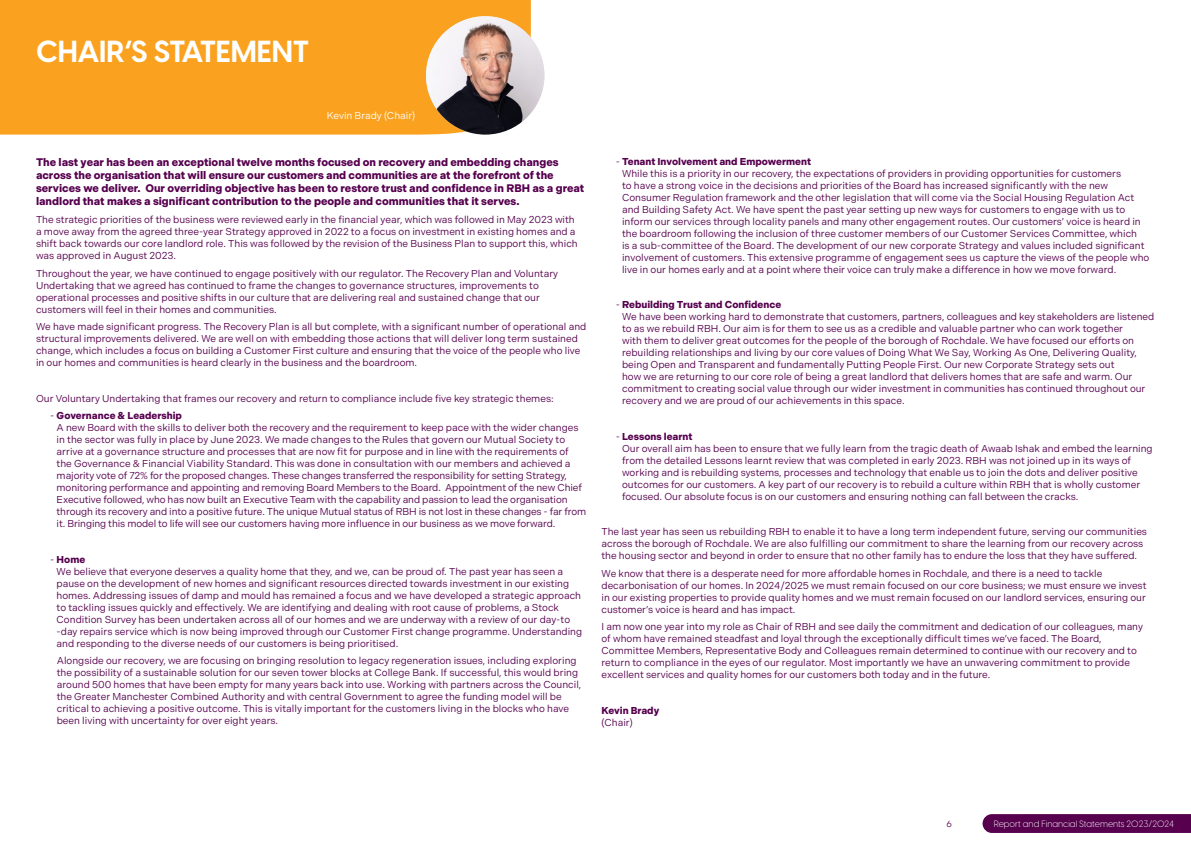
<style>
.page{position:relative;width:1191px;height:842px;background:#fff}
.page>*{position:absolute;margin:0;border:0;box-sizing:border-box;transform-origin:0 0}
.t1{font:700 30px "Visby CF";color:#fff}
.t2{font:700 11px/13.2px "Indivisible";color:#56004e}
.t3{font:10px/12px "Indivisible";color:#56004e}
.t4{font:10px "Indivisible";color:#fff}
.t5{font:700 10px "Indivisible";color:#56004e}
.t6{font:300 9px "Visby CF";color:#fff}
.t7{font:9px "Indivisible";color:#56004e}
.s1{font-weight:700}
</style>
<div class="page">
<svg style="left:982px;top:814px;width:209px;height:19px;background:#590551"></svg>
<div style="left:0;top:0;width:531px;height:135px;background:#faa21f"></div>
<img style="left:426px;top:16px;width:118px;height:119px;border-radius:59px">
<h1 class="t1" style="left:36px;top:28px;width:274px">CHAIR’S STATEMENT</h1>
<p class="t4" style="left:327px;top:110px;width:90px">Kevin Brady (Chair)</p>
<p class="t2" style="left:36px;top:155px;width:550px">The last year has been an exceptional twelve months focused on recovery and embedding changes across the organisation that will ensure our customers and communities are at the forefront of the services we deliver. Our overriding objective has been to restore trust and confidence in RBH as a great landlord that makes a significant contribution to the people and communities that it serves.</p>
<p class="t3" style="left:36px;top:213px;width:543px">The strategic priorities of the business were reviewed early in the financial year, which was followed in May 2023 with a move away from the agreed three-year Strategy approved in 2022 to a focus on investment in existing homes and a shift back towards our core landlord role. This was followed by the revision of the Business Plan to support this, which was approved in August 2023.</p>
<p class="t3" style="left:36px;top:267px;width:524px">Throughout the year, we have continued to engage positively with our regulator. The Recovery Plan and Voluntary Undertaking that we agreed has continued to frame the changes to governance structures, improvements to operational processes and positive shifts in our culture that are delivering real and sustained change that our customers will feel in their homes and communities.</p>
<p class="t3" style="left:36px;top:321px;width:552px">We have made significant progress. The Recovery Plan is all but complete, with a significant number of operational and structural improvements delivered. We are well on with embedding those actions that will deliver long term sustained change, which includes a focus on building a Customer First culture and ensuring that the voice of the people who live in our homes and communities is heard clearly in the business and the boardroom.</p>
<p class="t3" style="left:36px;top:392px;width:519px">Our Voluntary Undertaking that frames our recovery and return to compliance include five key strategic themes:</p>
<p class="t3" style="left:57px;top:410px;width:531px;text-indent:-6px">- <span class="s1">Governance &amp; Leadership<br></span>A new Board with the skills to deliver both the recovery and the requirement to keep pace with the wider changes in the sector was fully in place by June 2023. We made changes to the Rules that govern our Mutual Society to arrive at a governance structure and processes that are now fit for purpose and in line with the requirements of the Governance &amp; Financial Viability Standard. This was done in consultation with our members and achieved a majority vote of 72% for the proposed changes. These changes transferred the responsibility for setting Strategy, monitoring performance and appointing and removing Board Members to the Board. Appointment of the new Chief Executive followed, who has now built an Executive Team with the capability and passion to lead the organisation through its recovery and into a positive future. The unique Mutual status of RBH is not lost in these changes - far from it. Bringing this model to life will see our customers having more influence in our business as we move forward.</p>
<p class="t3" style="left:57px;top:553px;width:527px;text-indent:-6px">- <span class="s1">Home<br></span>We believe that everyone deserves a quality home that they, and we, can be proud of. The past year has seen a pause on the development of new homes and significant resources directed towards investment in our existing homes. Addressing issues of damp and mould has remained a focus and we have developed a strategic approach to tackling issues quickly and effectively. We are identifying and dealing with root cause of problems, a Stock Condition Survey has been undertaken across all of our homes and we are underway with a review of our day-to -day repairs service which is now being improved through our Customer First change programme. Understanding and responding to the diverse needs of our customers is being prioritised.</p>
<p class="t3" style="left:57px;top:655px;width:526px">Alongside our recovery, we are focusing on bringing resolution to legacy regeneration issues, including exploring the possibility of a sustainable solution for our seven tower blocks at College Bank. If successful, this would bring around 500 homes that have been empty for many years back into use. Working with partners across the Council, the Greater Manchester Combined Authority and with central Government to agree the funding model will be critical to achieving a positive outcome. This is vitally important for the customers living in the blocks who have been living with uncertainty for over eight years.</p>
<p class="t3" style="left:622px;top:155px;width:529px;text-indent:-6px">- <span class="s1">Tenant Involvement and Empowerment<br></span>While this is a priority in our recovery, the expectations of providers in providing opportunities for customers<br>to have a strong voice in the decisions and priorities of the Board has increased significantly with the new Consumer Regulation framework and the other legislation that will come via the Social Housing Regulation Act and Building Safety Act. We have spent the past year setting up new ways for customers to engage with us to inform our services through locality panels and many other engagement routes. Our customers’ voice is heard in the boardroom following the inclusion of three customer members of our Customer Services Committee, which<br>is a sub-committee of the Board. The development of our new corporate Strategy and values included significant involvement of customers. This extensive programme of engagement sees us capture the views of the people who live in our homes early and at a point where their voice can truly make a difference in how we move forward.</p>
<p class="t3" style="left:622px;top:299px;width:534px;text-indent:-6px">- <span class="s1">Rebuilding Trust and Confidence<br></span>We have been working hard to demonstrate that customers, partners, colleagues and key stakeholders are listened to as we rebuild RBH. Our aim is for them to see us as a credible and valuable partner who can work together<br>with them to deliver great outcomes for the people of the borough of Rochdale. We have focused our efforts on rebuilding relationships and living by our core values of Doing What We Say, Working As One, Delivering Quality, being Open and Transparent and fundamentally Putting People First. Our new Corporate Strategy sets out<br>how we are returning to our core role of being a great landlord that delivers homes that are safe and warm. Our commitment to creating social value through our wider investment in communities has continued throughout our recovery and we are proud of our achievements in this space.</p>
<p class="t3" style="left:622px;top:430px;width:532px;text-indent:-6px">- <span class="s1">Lessons learnt<br></span>Our overall aim has been to ensure that we fully learn from the tragic death of Awaab Ishak and embed the learning from the detailed Lessons learnt review that was completed in early 2023. RBH was not joined up in its ways of working and is rebuilding systems, processes and technology that enable us to join the dots and deliver positive outcomes for our customers. A key part of our recovery is to rebuild a culture within RBH that is wholly customer focused. Our absolute focus is on our customers and ensuring nothing can fall between the cracks.</p>
<p class="t3" style="left:601px;top:525px;width:547px">The last year has seen us rebuilding RBH to enable it to have a long term independent future, serving our communities across the borough of Rochdale. We are also fulfilling our commitment to share the learning from our recovery across the housing sector and beyond in order to ensure that no other family has to endure the loss that they have suffered.</p>
<p class="t3" style="left:601px;top:567px;width:546px">We know that there is a desperate need for more affordable homes in Rochdale, and there is a need to tackle decarbonisation of our homes. In 2024/2025 we must remain focused on our core business; we must ensure we invest in our existing properties to provide quality homes and we must remain focused on our landlord services, ensuring our customer’s voice is heard and has impact.</p>
<p class="t3" style="left:601px;top:621px;width:543px">I am now one year into my role as Chair of RBH and see daily the commitment and dedication of our colleagues, many of whom have remained steadfast and loyal through the exceptionally difficult times we’ve faced. The Board, Committee Members, Representative Body and Colleagues remain determined to continue with our recovery and to return to compliance in the eyes of our regulator. Most importantly we have an unwavering commitment to provide excellent services and quality homes for our customers both today and in the future.</p>
<p class="t5" style="left:601px;top:704px;width:59px">Kevin Brady</p>
<p class="t3" style="left:601px;top:716px;width:33px">(Chair)</p>
<p class="t7" style="left:946px;top:818px;width:7px">6</p>
<p class="t6" style="left:993px;top:817px;width:182px">Report and Financial Statements 2023/2024</p>
</div>
